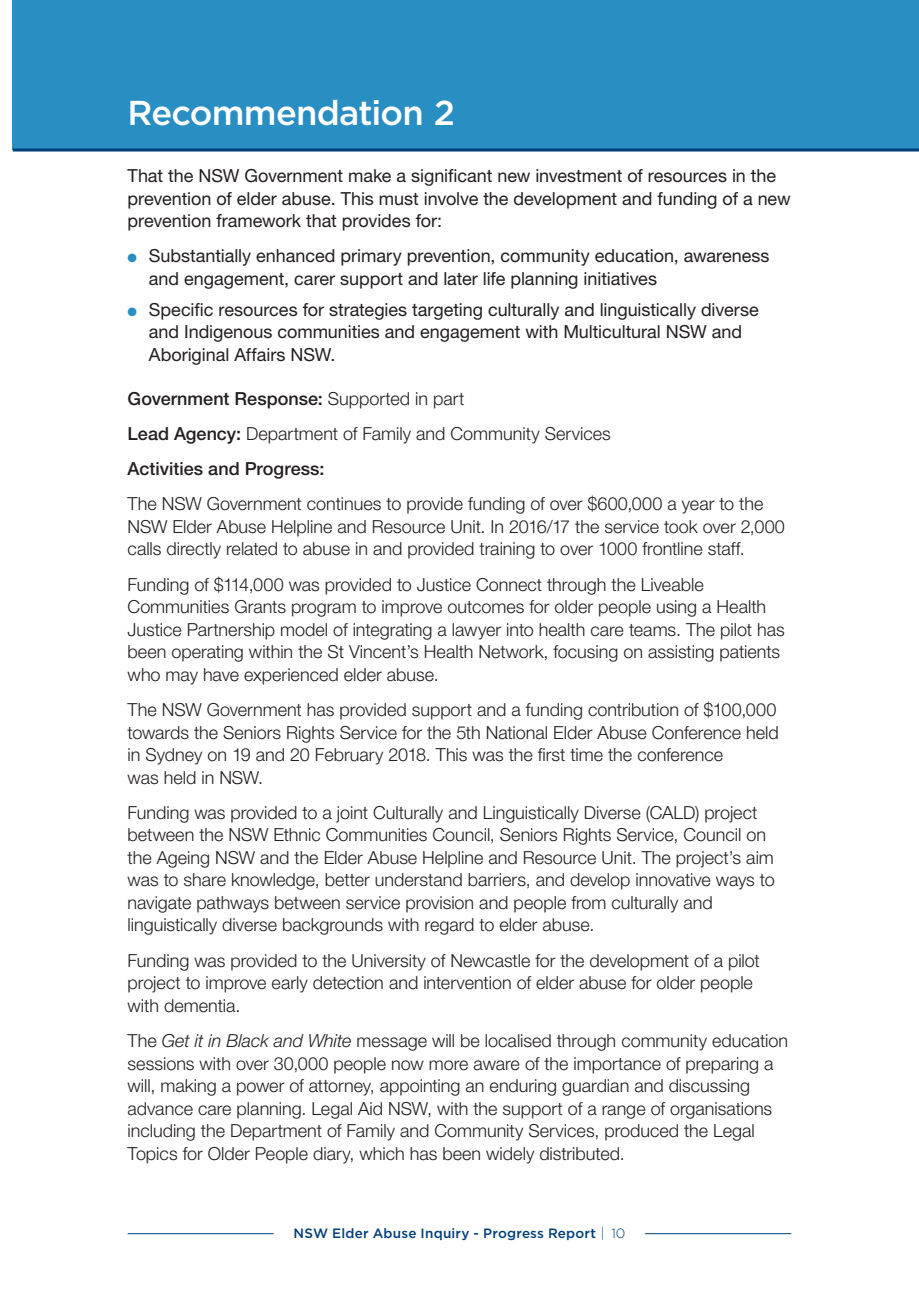
<style>
.page{position:relative;width:919px;height:1289px;background:#fff}
.page>*{position:absolute;margin:0;border:0;box-sizing:border-box;transform-origin:0 0}
._001_heading_level_1{font:500 34.5px "Gotham";letter-spacing:-.025em;color:#fff}
._002_Body_copy{font:300 18px/22.5px "Helvetica Neue LT Std";color:#231f20}
._002_Body_copy-2{font:18px/22.5px "Helvetica Neue LT Std";letter-spacing:-.005em;color:#231f20}
._002_Body_copy-3{font:500 18px "Helvetica Neue LT Std";color:#231f20}
.t1{font:500 13.5px "Gotham";letter-spacing:.015em;color:#003e7e}
.s1{color:#298ec2}
.s2{font-weight:300}
.s3{font-weight:500}
.s4{font-style:italic}
</style>
<div class="page">
<hr style="left:128px;top:1233px;width:146px;height:1px;background:#003e7e">
<hr style="left:645px;top:1233px;width:146px;height:1px;background:#003e7e">
<div style="left:13px;top:0;width:905px;height:150px;background:#298ec2"></div>
<hr style="left:13px;top:148px;width:905px;height:3px;background:#003e7e">
<p class="_001_heading_level_1" style="left:128px;top:91px;width:329px">Recommendation 2</p>
<p class="_002_Body_copy-2" style="left:128px;top:164px;width:664px">That the NSW Government make a significant new investment of resources in the prevention of elder abuse. This must involve the development and funding of a new prevention framework that provides for:</p>
<p class="_002_Body_copy-2" style="left:149px;top:244px;width:622px;text-indent:-21px"><span class="s1">●</span> Substantially enhanced primary prevention, community education, awareness and engagement, carer support and later life planning initiatives</p>
<p class="_002_Body_copy-2" style="left:149px;top:298px;width:611px;text-indent:-21px"><span class="s1">●</span> Specific resources for strategies targeting culturally and linguistically diverse and Indigenous communities and engagement with Multicultural NSW and<br>Aboriginal Affairs NSW.</p>
<p class="_002_Body_copy-3" style="left:128px;top:387px;width:338px">Government Response: <span class="s2">Supported in part</span></p>
<p class="_002_Body_copy" style="left:128px;top:422px;width:484px"><span class="s3">Lead Agency:</span> Department of Family and Community Services</p>
<p class="_002_Body_copy-3" style="left:128px;top:458px;width:198px">Activities and Progress:</p>
<p class="_002_Body_copy" style="left:128px;top:492px;width:658px">The NSW Government continues to provide funding of over $600,000 a year to the<br>NSW Elder Abuse Helpline and Resource Unit. In 2016/17 the service took over 2,000 calls directly related to abuse in and provided training to over 1000 frontline staff.</p>
<p class="_002_Body_copy" style="left:128px;top:572px;width:658px">Funding of $114,000 was provided to Justice Connect through the Liveable Communities Grants program to improve outcomes for older people using a Health Justice Partnership model of integrating a lawyer into health care teams. The pilot has been operating within the St Vincent’s Health Network, focusing on assisting patients who may have experienced elder abuse.</p>
<p class="_002_Body_copy" style="left:128px;top:698px;width:652px">The NSW Government has provided support and a funding contribution of $100,000 towards the Seniors Rights Service for the 5th National Elder Abuse Conference held in Sydney on 19 and 20 February 2018. This was the first time the conference<br>was held in NSW.</p>
<p class="_002_Body_copy" style="left:128px;top:800px;width:648px">Funding was provided to a joint Culturally and Linguistically Diverse (CALD) project between the NSW Ethnic Communities Council, Seniors Rights Service, Council on the Ageing NSW and the Elder Abuse Helpline and Resource Unit. The project’s aim was to share knowledge, better understand barriers, and develop innovative ways to navigate pathways between service provision and people from culturally and linguistically diverse backgrounds with regard to elder abuse.</p>
<p class="_002_Body_copy" style="left:128px;top:948px;width:633px">Funding was provided to the University of Newcastle for the development of a pilot project to improve early detection and intervention of elder abuse for older people with dementia.</p>
<p class="_002_Body_copy" style="left:128px;top:1028px;width:662px">The <span class="s4">Get it in Black and White</span> message will be localised through community education sessions with over 30,000 people now more aware of the importance of preparing a will, making a power of attorney, appointing an enduring guardian and discussing advance care planning. Legal Aid NSW, with the support of a range of organisations including the Department of Family and Community Services, produced the Legal Topics for Older People diary, which has been widely distributed.</p>
<p class="t1" style="left:293px;top:1223px;width:333px">NSW Elder Abuse Inquiry - Progress Report <span class="s2">| 10</span></p>
</div>
